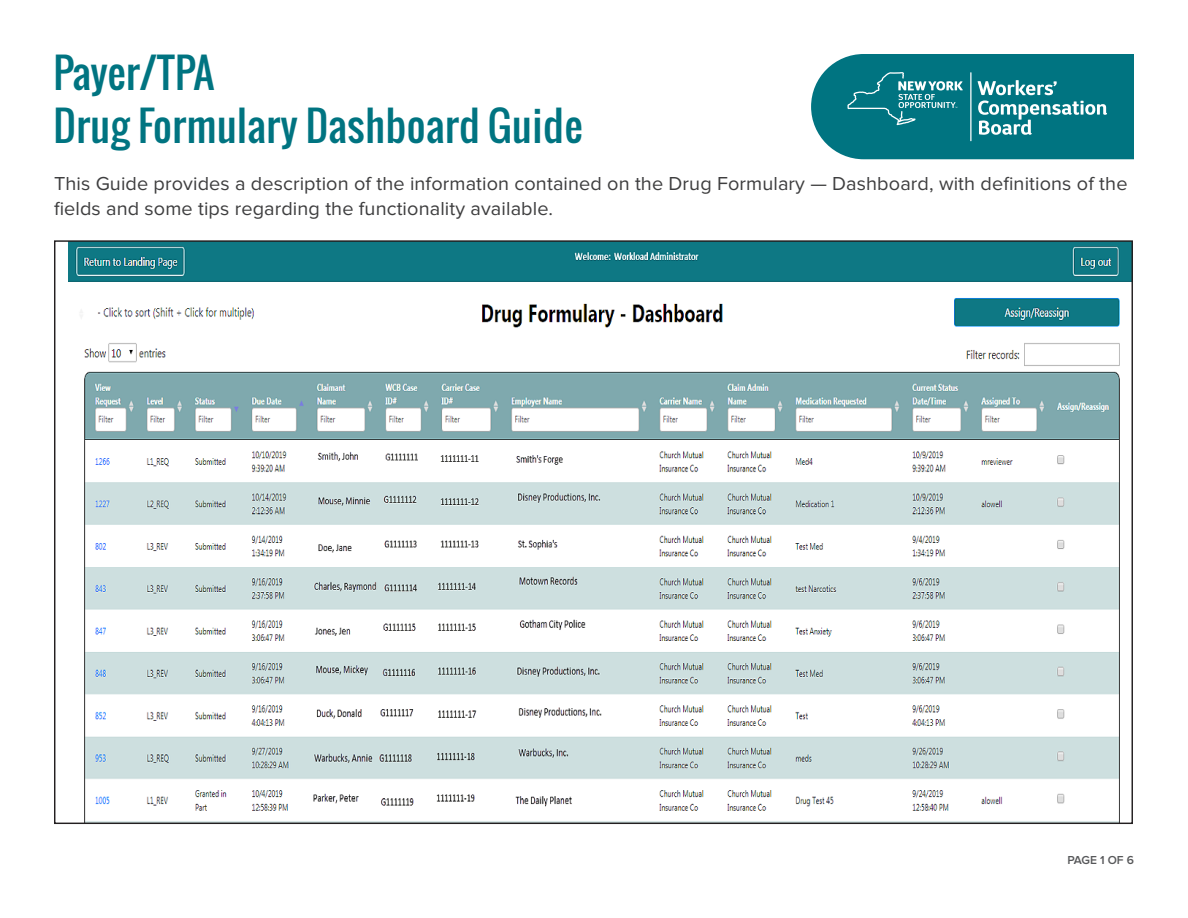
<style>
.page{position:relative;width:1188px;height:918px;background:#fff}
.page>*{position:absolute;margin:0;border:0;box-sizing:border-box;transform-origin:0 0}
.t1{font:40.5px "Oswald";letter-spacing:.015em;color:#007481}
.t2{font:40.5px "Oswald";letter-spacing:-.005em;color:#007481}
.t3{font:19.5px/25.5px "Proxima Nova";letter-spacing:.005em;color:#3e3e3f}
.t4{font:600 12px "Proxima Nova";letter-spacing:-.015em;color:#57585a}
</style>
<div class="page">
<svg style="left:811px;top:54px;width:323px;height:105px;background:#1c838f"></svg>
<img style="left:69px;top:242px;width:1062px;height:580px">
<p class="t2" style="left:54px;top:42px;width:162px">Payer/TPA</p>
<p class="t1" style="left:54px;top:95px;width:530px">Drug Formulary Dashboard Guide</p>
<p class="t3" style="left:54px;top:171px;width:1075px">This Guide provides a description of the information contained on the Drug Formulary — Dashboard, with definitions of the fields and some tips regarding the functionality available.</p>
<p class="t4" style="left:1067px;top:853px;width:68px">PAGE 1 OF 6</p>
</div>
